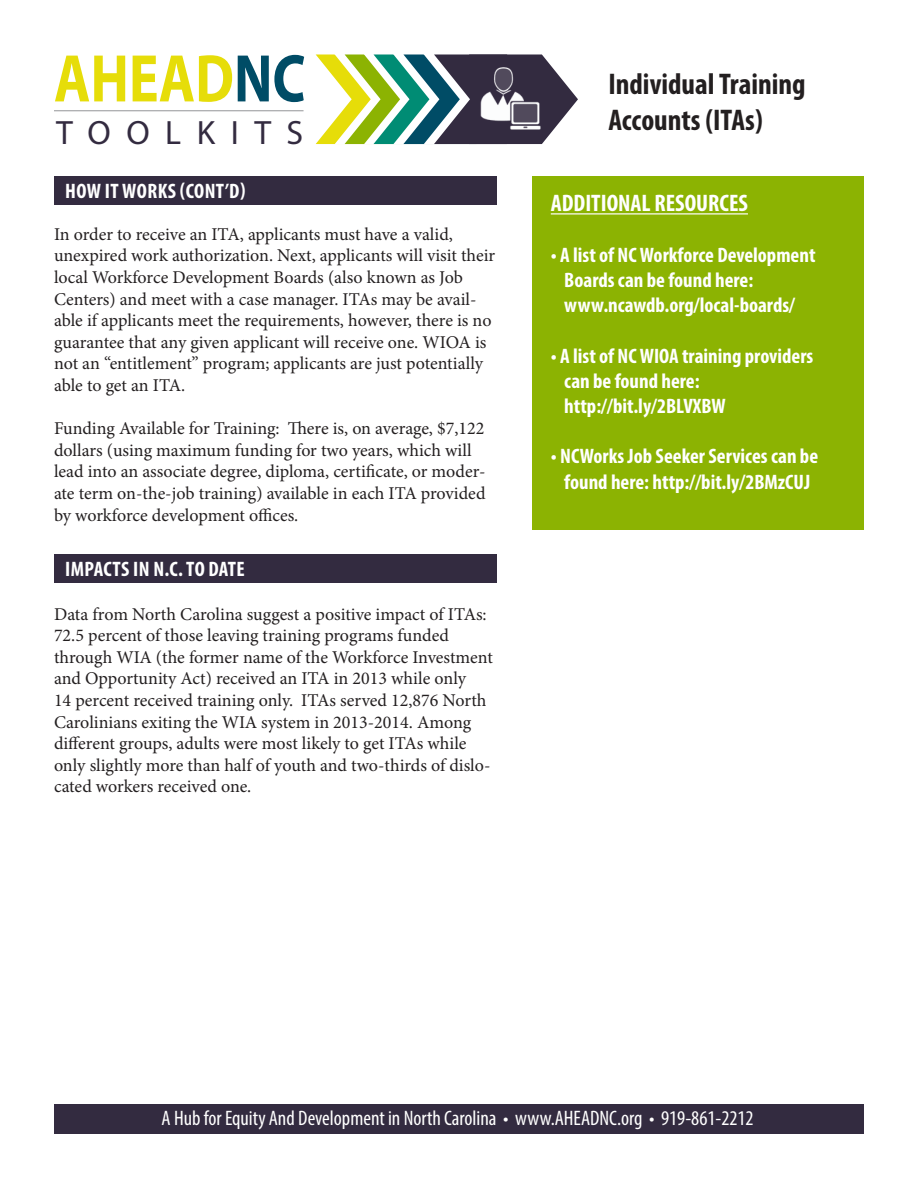
<style>
.page{position:relative;width:918px;height:1188px;background:#fff}
.page>*{position:absolute;margin:0;border:0;box-sizing:border-box;transform-origin:0 0}
.t1{font:700 67.95px "Myriad Pro";color:#e6dd09;scale:.82 1}
.t2{font:33.9px "Myriad Pro";letter-spacing:.46em;color:#332b40}
.t3{font:700 condensed 30px "Myriad Pro";color:#231f20}
.t4{font:700 condensed 24px "Myriad Pro";color:#fff}
.t5{font:700 condensed 21px/25.2px "Myriad Pro";color:#fff}
.t6{font:condensed 21px "Myriad Pro";color:#fff}
.t7{font:700 condensed 21px "Myriad Pro";letter-spacing:.02em;color:#fff}
.t8{font:18px/21.6px "Minion Pro";letter-spacing:-.005em;color:#231f20}
.s1{color:#004c66}
</style>
<div class="page">
<div style="left:533px;top:176px;width:331px;height:353px;background:#8cb302"></div>
<hr style="left:54px;top:111px;width:250px;height:1px;background:#939598">
<svg style="left:316px;top:54px;width:262px;height:91px"></svg>
<img style="left:479px;top:67px;width:64px;height:65px">
<div style="left:54px;top:1104px;width:810px;height:30px;background:#332b40"></div>
<div style="left:54px;top:176px;width:443px;height:29px;background:#332b40"></div>
<div style="left:54px;top:554px;width:443px;height:29px;background:#332b40"></div>
<hr style="left:551px;top:213px;width:197px;height:1px;background:#fff">
<p class="t1" style="left:54px;top:34px;width:308px">AHEAD<span class="s1">NC</span></p>
<p class="t2" style="left:56px;top:112px;width:249px">TOOLKITS</p>
<p class="t7" style="left:65px;top:178px;width:182px">HOW IT WORKS (CONT’D)</p>
<p class="t8" style="left:54px;top:223px;width:443px">In order to receive an ITA, applicants must have a valid, unexpired work authorization. Next, applicants will visit their local Workforce Development Boards (also known as Job Centers) and meet with a case manager. ITAs may be avail&shy;able if applicants meet the requirements, however, there is no guarantee that any given applicant will receive one. WIOA is not an “entitlement” program; applicants are just potentially able to get an ITA.</p>
<p class="t8" style="left:54px;top:418px;width:433px">Funding Available for Training: There is, on average, $7,122 dollars (using maximum funding for two years, which will lead into an associate degree, diploma, certificate, or moder&shy;ate term on-the-job training) available in each ITA provided by workforce development offices.</p>
<p class="t5" style="left:65px;top:556px;width:181px">IMPACTS IN N.C. TO DATE</p>
<p class="t8" style="left:54px;top:603px;width:440px">Data from North Carolina suggest a positive impact of ITAs:<br>72.5 percent of those leaving training programs funded through WIA (the former name of the Workforce Investment and Opportunity Act) received an ITA in 2013 while only<br>14 percent received training only. ITAs served 12,876 North Carolinians exiting the WIA system in 2013-2014. Among different groups, adults were most likely to get ITAs while only slightly more than half of youth and two-thirds of dislo&shy;cated workers received one.</p>
<p class="t3" style="left:608px;top:65px;width:199px">Individual Training</p>
<p class="t3" style="left:608px;top:101px;width:156px">Accounts (ITAs)</p>
<p class="t4" style="left:551px;top:189px;width:199px">ADDITIONAL RESOURCES</p>
<p class="t5" style="left:564px;top:242px;width:253px;text-indent:-14px">• A list of NC Workforce Development<br>Boards can be found here: www.ncawdb.org/local-boards/</p>
<p class="t5" style="left:564px;top:343px;width:251px;text-indent:-14px">• A list of NC WIOA training providers can be found here: http://bit.ly/2BLVXBW</p>
<p class="t5" style="left:551px;top:443px;width:269px;text-align:center">• NCWorks Job Seeker Services can be found here: http://bit.ly/2BMzCUJ</p>
<p class="t6" style="left:162px;top:1105px;width:594px">A Hub for Equity And Development in North Carolina • www.AHEADNC.org • 919-861-2212</p>
</div>
